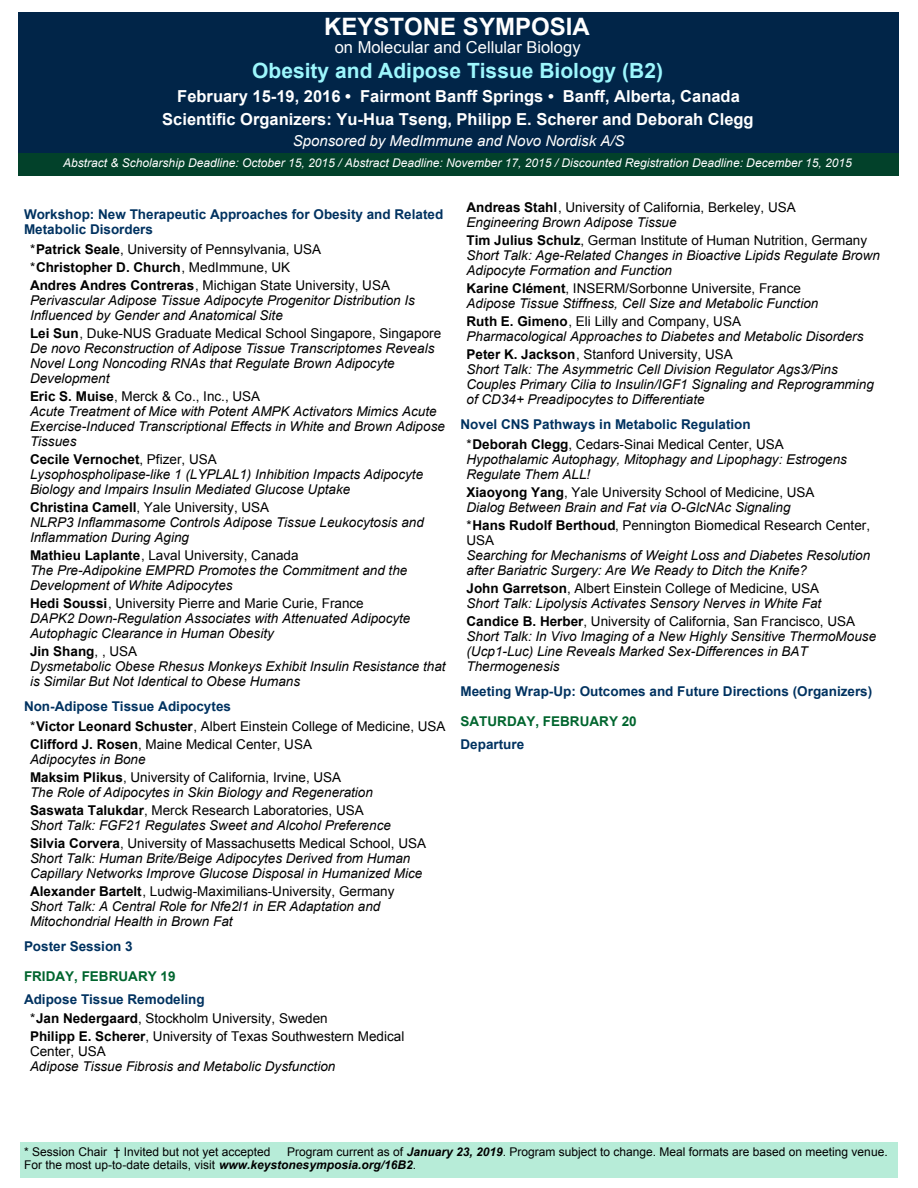
<style>
.page{position:relative;width:918px;height:1188px;background:#fff}
.page>*{position:absolute;margin:0;border:0;box-sizing:border-box;transform-origin:0 0}
.t1{font:700 24px "Arial";color:#fff}
.t2{font:700 21px "Arial";color:#9df7fd}
.t3{font:700 16.5px/22.5px "Arial";color:#fff;text-align:center}
.t4{font:16.5px "Arial";color:#fff}
.t5{font:italic 15px "Arial";color:#fff}
.t6{font:italic 13.5px/15px "Arial";color:#000}
.t7{font:13.5px/15px "Arial";color:#000}
.t8{font:700 13.5px/15px "Arial";color:#003260}
.t9{font:700 13.5px "Arial";color:#00652e}
.t10{font:12px/13.5px "Arial";color:#000}
.t11{font:italic 12px "Arial";color:#fff}
.s1{font-weight:700}
.s2{font-weight:700;font-style:normal}
.s3{font-style:normal}
.s4{font-weight:700;color:#003260}
.s5{font-style:italic}
.s6{font-weight:400;color:#000}
.s7{color:#000}
.s8{font-weight:700;font-style:italic}
</style>
<div class="page">
<div style="left:20px;top:1142px;width:877px;height:36px;background:#b7ecd8"></div>
<div style="left:18px;top:12px;width:881px;height:141px;background:#012548"></div>
<div style="left:18px;top:153px;width:881px;height:23px;background:#02412a"></div>
<h1 class="t1" style="left:324px;top:17px;width:267px">KEYSTONE SYMPOSIA</h1>
<p class="t4" style="left:335px;top:40px;width:247px">on Molecular and Cellular Biology</p>
<h2 class="t2" style="left:252px;top:63px;width:412px">Obesity and Adipose Tissue Biology (B2)</h2>
<p class="t3" style="left:162px;top:86px;width:593px">February 15-19, 2016 • Fairmont Banff Springs • Banff, Alberta, Canada<br>Scientific Organizers: Yu-Hua Tseng, Philipp E. Scherer and Deborah Clegg</p>
<p class="t5" style="left:293px;top:135px;width:333px">Sponsored by MedImmune and Novo Nordisk A/S</p>
<p class="t11" style="left:63px;top:158px;width:790px">Abstract &amp; Scholarship Deadline: October 15, 2015 / Abstract Deadline: November 17, 2015 / Discounted Registration Deadline: December 15, 2015</p>
<p class="t8" style="left:24px;top:208px;width:421px">Workshop: New Therapeutic Approaches for Obesity and Related<br>Metabolic Disorders</p>
<p class="t7" style="left:30px;top:241px;width:362px;line-height:18px">*<span class="s1">Patrick Seale</span>, University of Pennsylvania, USA *<span class="s1">Christopher D. Church</span>, MedImmune, UK<br><span class="s1">Andres Andres Contreras</span>, Michigan State University, USA</p>
<p class="t6" style="left:30px;top:293px;width:386px">Perivascular Adipose Tissue Adipocyte Progenitor Distribution Is<br>Influenced by Gender and Anatomical Site</p>
<p class="t6" style="left:30px;top:326px;width:413px"><span class="s2">Lei Sun</span><span class="s3">, Duke-NUS Graduate Medical School Singapore, Singapore </span>De novo Reconstruction of Adipose Tissue Transcriptomes Reveals Novel Long Noncoding RNAs that Regulate Brown Adipocyte Development</p>
<p class="t6" style="left:30px;top:389px;width:416px"><span class="s2">Eric S. Muise</span><span class="s3">, Merck &amp; Co., Inc., USA<br></span>Acute Treatment of Mice with Potent AMPK Activators Mimics Acute Exercise-Induced Transcriptional Effects in White and Brown Adipose Tissues</p>
<p class="t6" style="left:30px;top:452px;width:395px"><span class="s2">Cecile Vernochet</span><span class="s3">, Pfizer, USA<br></span>Lysophospholipase-like 1 (LYPLAL1) Inhibition Impacts Adipocyte<br>Biology and Impairs Insulin Mediated Glucose Uptake</p>
<p class="t6" style="left:30px;top:500px;width:395px"><span class="s2">Christina Camell</span><span class="s3">, Yale University, USA<br></span>NLRP3 Inflammasome Controls Adipose Tissue Leukocytosis and<br>Inflammation During Aging</p>
<p class="t6" style="left:30px;top:548px;width:379px"><span class="s2">Mathieu Laplante</span><span class="s3">, Laval University, Canada<br></span>The Pre-Adipokine EMPRD Promotes the Commitment and the<br>Development of White Adipocytes</p>
<p class="t6" style="left:30px;top:596px;width:382px"><span class="s2">Hedi Soussi</span><span class="s3">, University Pierre and Marie Curie, France<br></span>DAPK2 Down-Regulation Associates with Attenuated Adipocyte<br>Autophagic Clearance in Human Obesity</p>
<p class="t6" style="left:30px;top:644px;width:417px"><span class="s2">Jin Shang</span><span class="s3">, , USA<br></span>Dysmetabolic Obese Rhesus Monkeys Exhibit Insulin Resistance that is Similar But Not Identical to Obese Humans</p>
<p class="t7" style="left:30px;top:698px;width:417px;line-height:19.5px;text-indent:-6px"><span class="s4">Non-Adipose Tissue Adipocytes<br></span>*<span class="s1">Victor Leonard Schuster</span>, Albert Einstein College of Medicine, USA</p>
<p class="t7" style="left:30px;top:738px;width:284px"><span class="s1">Clifford J. Rosen</span>, Maine Medical Center, USA<br><span class="s5">Adipocytes in Bone</span></p>
<p class="t6" style="left:30px;top:770px;width:344px"><span class="s2">Maksim Plikus</span><span class="s3">, University of California, Irvine, USA<br></span>The Role of Adipocytes in Skin Biology and Regeneration</p>
<p class="t6" style="left:30px;top:803px;width:362px"><span class="s2">Saswata Talukdar</span><span class="s3">, Merck Research Laboratories, USA<br></span>Short Talk: FGF21 Regulates Sweet and Alcohol Preference</p>
<p class="t6" style="left:30px;top:836px;width:398px"><span class="s2">Silvia Corvera</span><span class="s3">, University of Massachusetts Medical School, USA<br></span>Short Talk: Human Brite/Beige Adipocytes Derived from Human<br>Capillary Networks Improve Glucose Disposal in Humanized Mice</p>
<p class="t6" style="left:30px;top:884px;width:366px"><span class="s2">Alexander Bartelt</span><span class="s3">, Ludwig-Maximilians-University, Germany<br></span>Short Talk: A Central Role for Nfe2l1 in ER Adaptation and<br>Mitochondrial Health in Brown Fat</p>
<p class="t8" style="left:24px;top:940px;width:110px">Poster Session 3</p>
<p class="t9" style="left:24px;top:971px;width:153px">FRIDAY, FEBRUARY 19</p>
<p class="t7" style="left:30px;top:990px;width:299px;line-height:19.5px;text-indent:-6px"><span class="s4">Adipose Tissue Remodeling<br></span>*<span class="s1">Jan Nedergaard</span>, Stockholm University, Sweden</p>
<p class="t7" style="left:30px;top:1030px;width:376px"><span class="s1">Philipp E. Scherer</span>, University of Texas Southwestern Medical<br>Center, USA</p>
<p class="t6" style="left:30px;top:1060px;width:307px">Adipose Tissue Fibrosis and Metabolic Dysfunction</p>
<p class="t7" style="left:466px;top:201px;width:331px"><span class="s1">Andreas Stahl</span>, University of California, Berkeley, USA<br><span class="s5">Engineering Brown Adipose Tissue</span></p>
<p class="t6" style="left:466px;top:233px;width:415px"><span class="s2">Tim Julius Schulz</span><span class="s3">, German Institute of Human Nutrition, Germany<br></span>Short Talk: Age-Related Changes in Bioactive Lipids Regulate Brown<br>Adipocyte Formation and Function</p>
<p class="t6" style="left:466px;top:281px;width:353px"><span class="s2">Karine Clément</span><span class="s3">, INSERM/Sorbonne Universite, France<br></span>Adipose Tissue Stiffness, Cell Size and Metabolic Function</p>
<p class="t6" style="left:466px;top:314px;width:398px"><span class="s2">Ruth E. Gimeno</span><span class="s3">, Eli Lilly and Company, USA<br></span>Pharmacological Approaches to Diabetes and Metabolic Disorders</p>
<p class="t6" style="left:466px;top:347px;width:409px"><span class="s2">Peter K. Jackson</span><span class="s3">, Stanford University, USA<br></span>Short Talk: The Asymmetric Cell Division Regulator Ags3/Pins Couples Primary Cilia to Insulin/IGF1 Signaling and Reprogramming of CD34+ Preadipocytes to Differentiate</p>
<p class="t8" style="left:466px;top:416px;width:319px;line-height:19.5px;text-indent:-6px">Novel CNS Pathways in Metabolic Regulation <span class="s6">*</span><span class="s7">Deborah Clegg</span><span class="s6">, Cedars-Sinai Medical Center, USA</span></p>
<p class="t6" style="left:466px;top:452px;width:382px">Hypothalamic Autophagy, Mitophagy and Lipophagy: Estrogens<br>Regulate Them ALL!</p>
<p class="t6" style="left:466px;top:485px;width:350px"><span class="s2">Xiaoyong Yang</span><span class="s3">, Yale University School of Medicine, USA<br></span>Dialog Between Brain and Fat via O-GlcNAc Signaling</p>
<p class="t7" style="left:466px;top:519px;width:405px">*<span class="s1">Hans Rudolf Berthoud</span>, Pennington Biomedical Research Center,<br>USA</p>
<p class="t6" style="left:466px;top:548px;width:405px">Searching for Mechanisms of Weight Loss and Diabetes Resolution after Bariatric Surgery: Are We Ready to Ditch the Knife?</p>
<p class="t6" style="left:466px;top:581px;width:356px"><span class="s2">John Garretson</span><span class="s3">, Albert Einstein College of Medicine, USA<br></span>Short Talk: Lipolysis Activates Sensory Nerves in White Fat</p>
<p class="t6" style="left:466px;top:614px;width:411px"><span class="s2">Candice B. Herber</span><span class="s3">, University of California, San Francisco, USA </span>Short Talk: In Vivo Imaging of a New Highly Sensitive ThermoMouse (Ucp1-Luc) Line Reveals Marked Sex-Differences in BAT Thermogenesis</p>
<p class="t8" style="left:460px;top:685px;width:413px">Meeting Wrap-Up: Outcomes and Future Directions (Organizers)</p>
<p class="t9" style="left:460px;top:716px;width:178px">SATURDAY, FEBRUARY 20</p>
<p class="t8" style="left:460px;top:738px;width:65px">Departure</p>
<p class="t10" style="left:24px;top:1146px;width:248px">* Session Chair † Invited but not yet accepted</p>
<p class="t10" style="left:24px;top:1146px;width:865px;text-indent:263px">Program current as of <span class="s8">January 23, 2019</span>. Program subject to change. Meal formats are based on meeting venue.<br>For the most up-to-date details, visit <span class="s8">www.keystonesymposia.org/16B2</span>.</p>
</div>
